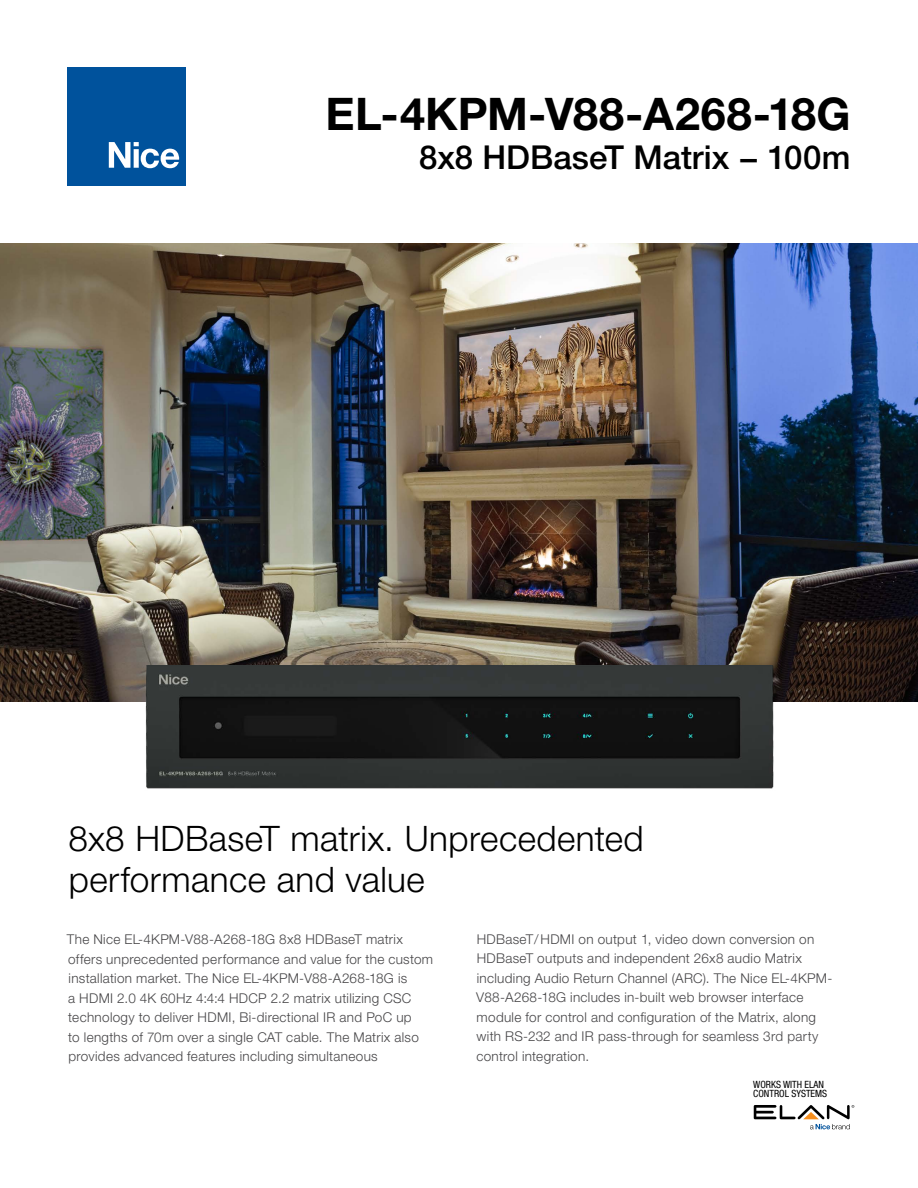
<style>
.page{position:relative;width:918px;height:1188px;background:#fff}
.page>*{position:absolute;margin:0;border:0;box-sizing:border-box;transform-origin:0 0}
.t1{font:700 45px "Helvetica Neue LT Std";letter-spacing:.005em;color:#000}
.t2{font:300 35.1px/41.2px "Helvetica Neue LT Std";letter-spacing:.01em;color:#000}
.t3{font:500 33px "Helvetica Neue LT Std";color:#000}
.t4{font:300 13.5px/19.5px "Helvetica Neue LT Std";letter-spacing:.025em;color:#464547}
.t5{font:condensed 9.9px/9.6px "Helvetica Neue LT Pro";color:#000}
</style>
<div class="page">
<img style="left:0;top:243px;width:918px;height:459px">
<img style="left:139px;top:666px;width:641px;height:123px">
<div style="left:68px;top:68px;width:118px;height:118px;background:#00529c"></div>
<svg style="left:109px;top:142px;width:70px;height:26px"></svg>
<svg style="left:754px;top:1105px;width:100px;height:24px"></svg>
<h1 class="t1" style="left:326px;top:86px;width:526px">EL-4KPM-V88-A268-18G</h1>
<h3 class="t3" style="left:419px;top:137px;width:433px">8x8 HDBaseT Matrix − 100m</h3>
<h2 class="t2" style="left:68px;top:817px;width:577px">8x8 HDBaseT matrix. Unprecedented performance and value</h2>
<p class="t4" style="left:67px;top:930px;width:368px">The Nice EL-4KPM-V88-A268-18G 8x8 HDBaseT matrix offers unprecedented performance and value for the custom installation market. The Nice EL-4KPM-V88-A268-18G is<br>a HDMI 2.0 4K 60Hz 4:4:4 HDCP 2.2 matrix utilizing CSC technology to deliver HDMI, Bi-directional IR and PoC up<br>to lengths of 70m over a single CAT cable. The Matrix also provides advanced features including simultaneous</p>
<p class="t4" style="left:476px;top:929px;width:358px">HDBaseT/ HDMI on output 1, video down conversion on HDBaseT outputs and independent 26x8 audio Matrix including Audio Return Channel (ARC). The Nice EL-4KPM-V88-A268-18G includes in-built web browser interface module for control and configuration of the Matrix, along with RS-232 and IR pass-through for seamless 3rd party control integration.</p>
<p class="t5" style="left:753px;top:1079px;width:76px">WORKS WITH ELAN<br>CONTROL SYSTEMS</p>
</div>
